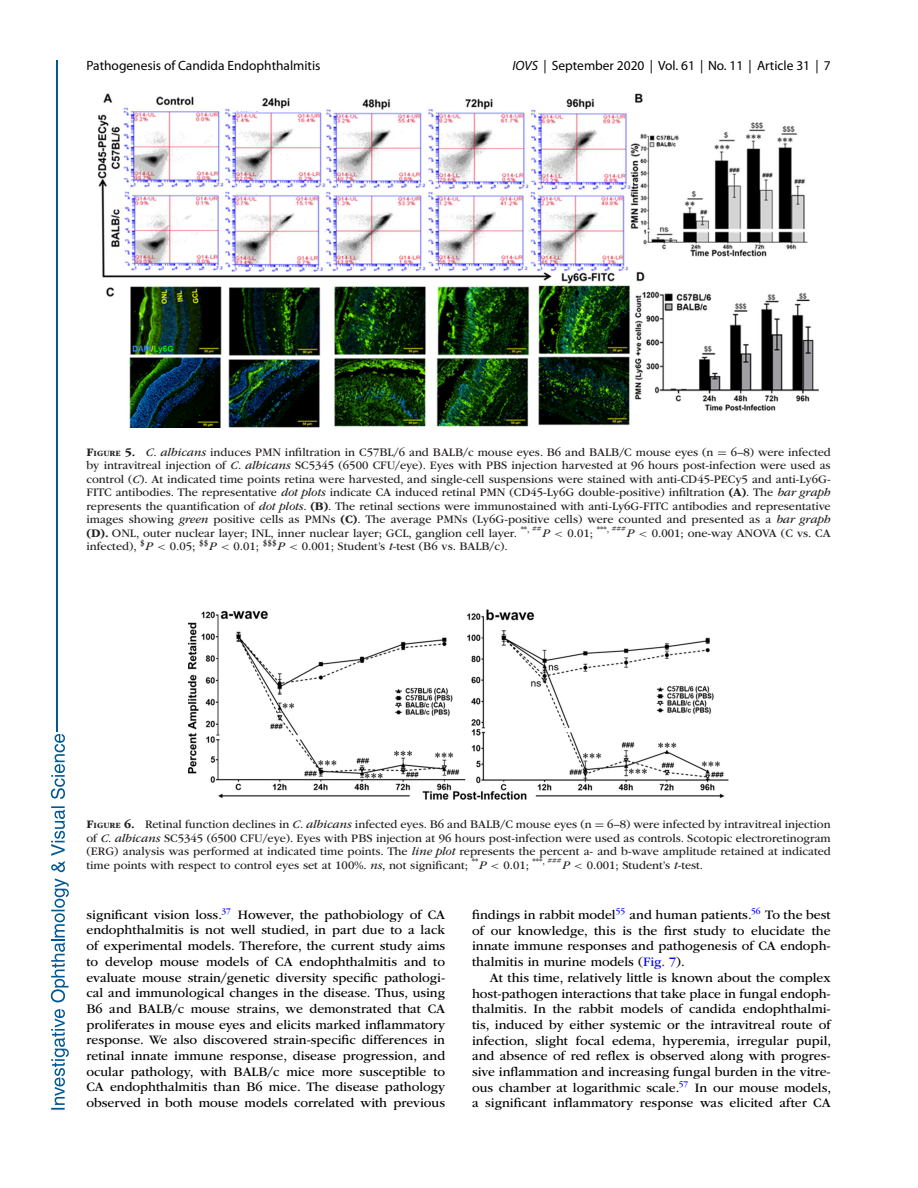
<style>
.page{position:relative;width:918px;height:1188px;background:#fff}
.page>*{position:absolute;margin:0;border:0;box-sizing:border-box;transform-origin:0 0}
.t1{font:13.5px/15.8px "ITC Garamond Std";color:#000;text-align:justify}
.t2{font:13.5px "Myriad Pro";color:#000}
.t3{font:12px/13.5px "ITC Garamond Std";color:#231f20;text-align:justify}
.s1{font-style:italic}
.s2{font-weight:700}
.s3{font-weight:700;font-size:8.4px}
.s4{font-family:"MTSY"}
.s5{font-family:"RMTMI"}
.s6{color:#00f}
</style>
<div class="page">
<hr style="left:57px;top:60px;width:1px;height:672px;background:#005892">
<svg style="left:51px;top:734px;width:18px;height:376px"></svg>
<img style="left:99px;top:93px;width:720px;height:335px">
<img style="left:189px;top:609px;width:540px;height:191px">
<p class="t2" style="left:86px;top:60px;width:236px">Pathogenesis of Candida Endophthalmitis</p>
<p class="t2" style="left:512px;top:60px;width:320px"><span class="s1">IOVS</span> | September 2020 | Vol. 61 | No. 11 | Article 31 | 7</p>
<p class="t3" style="left:86px;top:446px;width:746px"><span class="s2">F</span><span class="s3">IGURE</span> <span class="s2">5.</span> <span class="s1">C. albicans</span> induces PMN infiltration in C57BL/6 and BALB/c mouse eyes. B6 and BALB/C mouse eyes (n <span class="s4">=</span> 6–8) were infected by intravitreal injection of <span class="s1">C. albicans</span> SC5345 (6500 CFU/eye). Eyes with PBS injection harvested at 96 hours post-infection were used as control (<span class="s1">C</span>). At indicated time points retina were harvested, and single-cell suspensions were stained with anti-CD45-PECy5 and anti-Ly6G-FITC antibodies. The representative <span class="s1">dot plots</span> indicate CA induced retinal PMN (CD45-Ly6G double-positive) infiltration <span class="s2">(A)</span>. The <span class="s1">bar graph </span>represents the quantification of <span class="s1">dot plots</span>. <span class="s2">(B)</span>. The retinal sections were immunostained with anti-Ly6G-FITC antibodies and representative images showing <span class="s1">green</span> positive cells as PMNs <span class="s2">(C)</span>. The average PMNs (Ly6G-positive cells) were counted and presented as a <span class="s1">bar graph </span><span class="s2">(D).</span> ONL, outer nuclear layer; INL, inner nuclear layer; GCL, ganglion cell layer. <sup>**,</sup> <sup>##</sup><span class="s1">P</span> <span class="s5">&lt;</span> 0.01; <sup>***,</sup> <sup>###</sup><span class="s1">P</span> <span class="s5">&lt;</span> 0.001; one-way ANOVA (C vs. CA infected), <sup>$</sup><span class="s1">P</span> <span class="s5">&lt;</span> 0.05; <sup>$$</sup><span class="s1">P</span> <span class="s5">&lt;</span> 0.01; <sup>$$$</sup><span class="s1">P</span> <span class="s5">&lt;</span> 0.001; Student’s <span class="s1">t</span>-test (B6 vs. BALB/c).</p>
<p class="t3" style="left:86px;top:819px;width:746px"><span class="s2">F</span><span class="s3">IGURE</span> <span class="s2">6.</span> Retinal function declines in <span class="s1">C. albicans</span> infected eyes. B6 and BALB/C mouse eyes (n <span class="s4">=</span> 6–8) were infected by intravitreal injection of <span class="s1">C. albicans</span> SC5345 (6500 CFU/eye). Eyes with PBS injection at 96 hours post-infection were used as controls. Scotopic electroretinogram (ERG) analysis was performed at indicated time points. The <span class="s1">line plot</span> represents the percent a- and b-wave amplitude retained at indicated time points with respect to control eyes set at 100%. <span class="s1">ns</span>, not significant; <sup>**</sup><span class="s1">P</span> <span class="s5">&lt;</span> 0.01; <sup>***,</sup> <sup>###</sup><span class="s1">P</span> <span class="s5">&lt;</span> 0.001; Student’s <span class="s1">t</span>-test.</p>
<p class="t1" style="left:86px;top:908px;width:360px">significant vision loss.<sup>37</sup> However, the pathobiology of CA endophthalmitis is not well studied, in part due to a lack of experimental models. Therefore, the current study aims to develop mouse models of CA endophthalmitis and to evaluate mouse strain/genetic diversity specific pathologi&shy;cal and immunological changes in the disease. Thus, using B6 and BALB/c mouse strains, we demonstrated that CA proliferates in mouse eyes and elicits marked inflammatory response. We also discovered strain-specific differences in retinal innate immune response, disease progression, and ocular pathology, with BALB/c mice more susceptible to CA endophthalmitis than B6 mice. The disease pathology observed in both mouse models correlated with previous</p>
<p class="t1" style="left:472px;top:908px;width:360px">findings in rabbit model<sup>55</sup> and human patients.<sup>56</sup> To the best of our knowledge, this is the first study to elucidate the innate immune responses and pathogenesis of CA endoph&shy;thalmitis in murine models (<span class="s6">Fig. 7</span>).</p>
<p class="t1" style="left:472px;top:971px;width:361px;text-indent:18px">At this time, relatively little is known about the complex host-pathogen interactions that take place in fungal endoph&shy;thalmitis. In the rabbit models of candida endophthalmi&shy;tis, induced by either systemic or the intravitreal route of infection, slight focal edema, hyperemia, irregular pupil, and absence of red reflex is observed along with progres&shy;sive inflammation and increasing fungal burden in the vitre&shy;ous chamber at logarithmic scale.<sup>57</sup> In our mouse models, a significant inflammatory response was elicited after CA</p>
</div>
